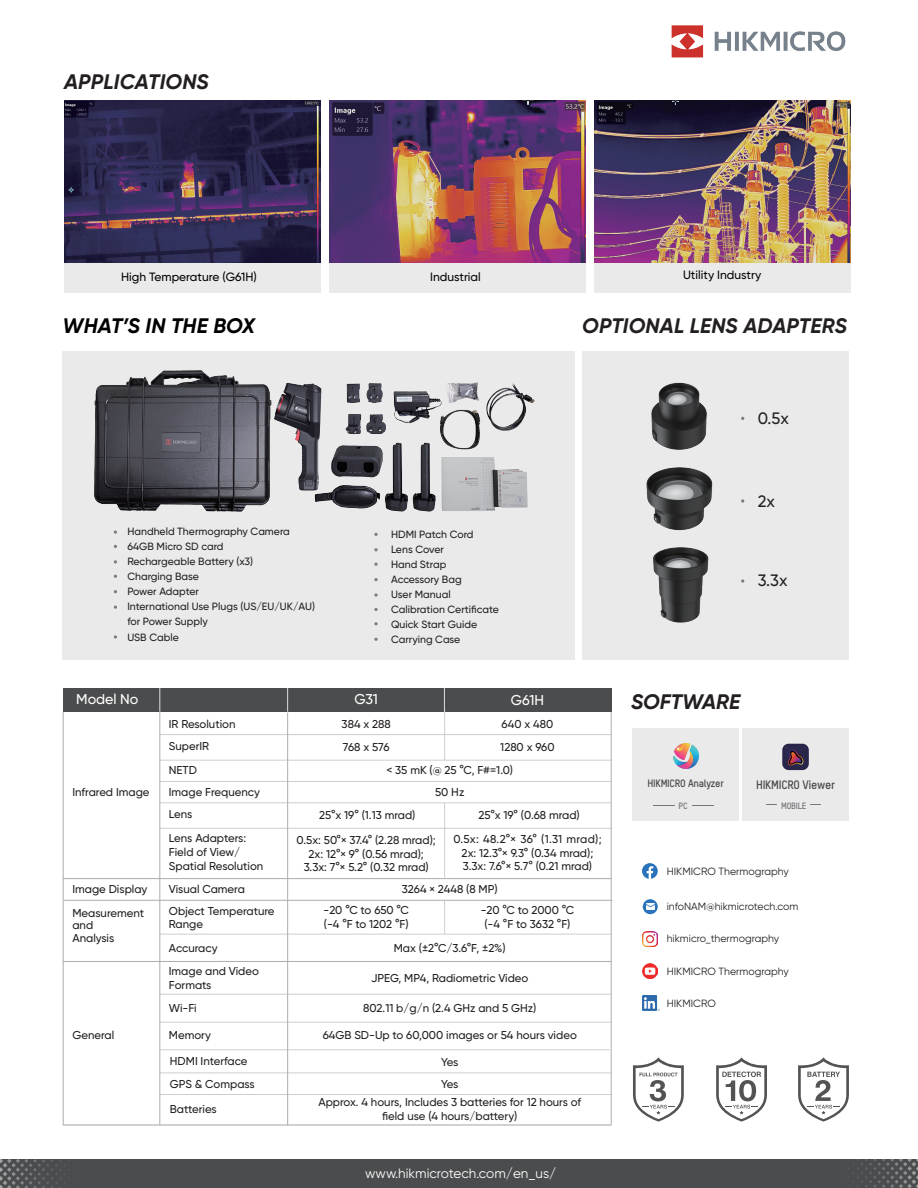
<style>
.page{position:relative;width:918px;height:1188px;background:#fff}
.page>*{position:absolute;margin:0;border:0;box-sizing:border-box;transform-origin:0 0}
.t1{font:italic 700 21px "Gilroy";letter-spacing:.01em;color:#231f20}
.t2{font:italic 700 21px "Gilroy";letter-spacing:.01em;color:#000}
.t3{font:500 16.5px "Gilroy";color:#231f20}
.t4{font:500 14.25px "Gilroy";color:#fff}
.t5{font:13.5px "Gilroy";color:#fff}
.t6{font:500 12px "Gilroy";color:#030303}
.t7{font:700 12px "TSTARPRO";letter-spacing:-.025em;color:#4b4c4d}
.t8{font:500 11.4px/13.6px "Gilroy";color:#231f20}
.t9{font:500 10.5px/15.1px "Gilroy";color:#231f20}
.t10{font:10.5px "Gilroy";color:#231f20}
.t11{font:700 10.5px "TSTARPRO";letter-spacing:-.025em;color:#4b4c4d}
.t12{font:700 9px "TSTARPRO";letter-spacing:-.025em;color:#77787c}
</style>
<div class="page">
<div style="left:0;top:1159px;width:918px;height:29px;background:#4b4c4d"></div>
<img style="left:0;top:1159px;width:65px;height:29px">
<img style="left:853px;top:1159px;width:65px;height:29px">
<img style="left:671px;top:25px;width:175px;height:33px">
<div style="left:63px;top:351px;width:512px;height:309px;background:#eaeaea"></div>
<div style="left:582px;top:351px;width:267px;height:309px;background:#eaeaea"></div>
<svg style="left:114px;top:530px;width:3px;height:4px"></svg>
<svg style="left:374px;top:578px;width:4px;height:3px"></svg>
<svg style="left:114px;top:560px;width:3px;height:4px"></svg>
<svg style="left:374px;top:608px;width:4px;height:3px"></svg>
<svg style="left:114px;top:605px;width:3px;height:4px"></svg>
<svg style="left:374px;top:533px;width:4px;height:3px"></svg>
<svg style="left:374px;top:593px;width:4px;height:4px"></svg>
<svg style="left:114px;top:635px;width:3px;height:4px"></svg>
<svg style="left:798px;top:1057px;width:51px;height:65px"></svg>
<svg style="left:633px;top:1057px;width:51px;height:65px"></svg>
<svg style="left:716px;top:1057px;width:51px;height:65px"></svg>
<svg style="left:642px;top:992px;width:15px;height:14px"></svg>
<div style="left:643px;top:899px;width:15px;height:15px;background:#2873ba;border-radius:50%"></div>
<svg style="left:646px;top:903px;width:9px;height:7px"></svg>
<svg style="left:642px;top:863px;width:16px;height:16px"></svg>
<img style="left:642px;top:932px;width:16px;height:14px">
<img style="left:643px;top:996px;width:17px;height:14px">
<img style="left:643px;top:964px;width:14px;height:14px">
<div style="left:63px;top:688px;width:549px;height:24px;background:#4b4c4d"></div>
<hr style="left:159px;top:760px;width:453px;height:1px;background:#cdcecf">
<hr style="left:63px;top:878px;width:549px;height:1px;background:#acadb0">
<hr style="left:63px;top:1125px;width:549px;height:1px;background:#a3a4a7">
<hr style="left:159px;top:803px;width:453px;height:1px;background:#cdcecf">
<hr style="left:160px;top:828px;width:452px;height:1px;background:#cdcecf">
<hr style="left:159px;top:994px;width:453px;height:1px;background:#cdcecf">
<hr style="left:160px;top:934px;width:452px;height:1px;background:#cdcecf">
<hr style="left:159px;top:781px;width:453px;height:1px;background:#cdcecf">
<hr style="left:159px;top:734px;width:453px;height:1px;background:#cdcecf">
<hr style="left:64px;top:900px;width:548px;height:1px;background:#acadb0">
<hr style="left:160px;top:1022px;width:452px;height:1px;background:#cdcecf">
<hr style="left:160px;top:1050px;width:450px;height:1px;background:#cdcecf">
<hr style="left:160px;top:1073px;width:452px;height:1px;background:#cdcecf">
<hr style="left:160px;top:1094px;width:452px;height:1px;background:#cdcecf">
<hr style="left:63px;top:961px;width:549px;height:1px;background:#acadb0">
<hr style="left:159px;top:712px;width:1px;height:413px;background:#acadb0">
<hr style="left:63px;top:712px;width:1px;height:413px;background:#acadb0">
<hr style="left:611px;top:712px;width:1px;height:413px;background:#acadb0">
<hr style="left:287px;top:713px;width:1px;height:412px;background:#acadb0">
<hr style="left:444px;top:710px;width:1px;height:50px;background:#cdcecf">
<hr style="left:444px;top:803px;width:1px;height:75px;background:#cdcecf">
<hr style="left:444px;top:901px;width:1px;height:33px;background:#cdcecf">
<svg style="left:287px;top:688px;width:1px;height:24px"></svg>
<svg style="left:444px;top:688px;width:1px;height:23px"></svg>
<svg style="left:159px;top:688px;width:1px;height:24px"></svg>
<div style="left:743px;top:728px;width:106px;height:93px;background:#eaeaea"></div>
<div style="left:632px;top:728px;width:106px;height:93px;background:#eaeaea"></div>
<img style="left:673px;top:743px;width:26px;height:26px">
<div style="left:782px;top:744px;width:27px;height:26px;background:#28254a;border-radius:6px"></div>
<img style="left:788px;top:750px;width:16px;height:16px">
<svg style="left:653px;top:805px;width:22px;height:1px"></svg>
<svg style="left:692px;top:805px;width:22px;height:1px"></svg>
<img style="left:94px;top:370px;width:440px;height:141px">
<svg style="left:741px;top:499px;width:3px;height:4px"></svg>
<svg style="left:741px;top:579px;width:3px;height:4px"></svg>
<img style="left:651px;top:383px;width:56px;height:67px">
<img style="left:646px;top:467px;width:67px;height:64px">
<img style="left:653px;top:547px;width:56px;height:75px">
<img style="left:64px;top:101px;width:256px;height:162px">
<img style="left:329px;top:101px;width:256px;height:162px">
<img style="left:594px;top:100px;width:256px;height:163px">
<div style="left:64px;top:263px;width:257px;height:30px;background:#eaeaea"></div>
<div style="left:329px;top:263px;width:256px;height:30px;background:#eaeaea"></div>
<div style="left:594px;top:263px;width:256px;height:30px;background:#eaeaea"></div>
<h1 class="t1" style="left:64px;top:68px;width:146px">APPLICATIONS</h1>
<p class="t6" style="left:121px;top:269px;width:137px">High Temperature (G61H)</p>
<p class="t6" style="left:430px;top:269px;width:52px">Industrial</p>
<p class="t6" style="left:683px;top:268px;width:80px">Utility Industry</p>
<h1 class="t2" style="left:63px;top:313px;width:194px">WHAT’S IN THE BOX</h1>
<h1 class="t1" style="left:582px;top:313px;width:266px">OPTIONAL LENS ADAPTERS</h1>
<h2 class="t3" style="left:758px;top:408px;width:33px">0.5x</h2>
<p class="t9" style="left:127px;top:524px;width:189px">Handheld Thermography Camera<br>64GB Micro SD card<br>Rechargeable Battery (x3)<br>Charging Base<br>Power Adapter<br>International Use Plugs (US/EU/UK/AU) for Power Supply<br>USB Cable</p>
<p class="t9" style="left:391px;top:527px;width:109px">HDMI Patch Cord<br>Lens Cover<br>Hand Strap<br>Accessory Bag<br>User Manual<br>Calibration Certificate<br>Quick Start Guide<br>Carrying Case</p>
<p class="t4" style="left:76px;top:690px;width:64px">Model No</p>
<p class="t4" style="left:355px;top:690px;width:25px">G31</p>
<p class="t4" style="left:511px;top:691px;width:35px">G61H</p>
<p class="t8" style="left:72px;top:785px;width:79px">Infrared Image</p>
<p class="t8" style="left:72px;top:877px;width:77px;line-height:23.9px">Image Display<br>Measurement</p>
<p class="t8" style="left:72px;top:919px;width:43px;line-height:12.9px">and<br>Analysis</p>
<p class="t8" style="left:72px;top:1029px;width:43px">General</p>
<p class="t8" style="left:169px;top:712px;width:68px;line-height:22.5px">IR Resolution<br>SuperIR</p>
<p class="t8" style="left:169px;top:759px;width:93px;line-height:21.9px">NETD<br>Image Frequency</p>
<p class="t8" style="left:169px;top:831px;width:96px">Lens Adapters:<br>Field of View/<br>Spatial Resolution</p>
<p class="t8" style="left:169px;top:807px;width:25px">Lens</p>
<p class="t8" style="left:169px;top:882px;width:78px">Visual Camera</p>
<p class="t8" style="left:169px;top:904px;width:107px">Object Temperature<br>Range</p>
<p class="t8" style="left:169px;top:936px;width:92px;line-height:23.7px">Accuracy<br>Image and Video</p>
<p class="t8" style="left:169px;top:974px;width:44px;line-height:23px">Formats<br>Wi-Fi</p>
<p class="t8" style="left:169px;top:1028px;width:44px">Memory</p>
<p class="t8" style="left:170px;top:1050px;width:86px;line-height:22.6px">HDMI Interface<br>GPS &amp; Compass</p>
<p class="t8" style="left:170px;top:1102px;width:48px">Batteries</p>
<p class="t8" style="left:342px;top:717px;width:51px">384 x 288</p>
<p class="t8" style="left:502px;top:717px;width:53px">640 x 480</p>
<p class="t8" style="left:343px;top:740px;width:48px">768 x 576</p>
<p class="t8" style="left:500px;top:740px;width:56px">1280 x 960</p>
<p class="t8" style="left:386px;top:759px;width:128px;line-height:22px;text-align:center">&lt; 35 mK (@ 25 °C, F#=1.0)<br>50 Hz</p>
<p class="t8" style="left:319px;top:808px;width:98px">25°x 19° (1.13 mrad)</p>
<p class="t8" style="left:479px;top:808px;width:103px">25°x 19° (0.68 mrad)</p>
<p class="t8" style="left:297px;top:833px;width:141px;text-align:center">0.5x: 50°× 37.4° (2.28 mrad);<br>2x: 12°× 9° (0.56 mrad);<br>3.3x: 7°× 5.2° (0.32 mrad)</p>
<p class="t8" style="left:453px;top:832px;width:150px;text-align:center">0.5x: 48.2°× 36° (1.31 mrad);<br>2x: 12.3°× 9.3° (0.34 mrad);<br>3.3x: 7.6°× 5.7° (0.21 mrad)</p>
<p class="t8" style="left:402px;top:882px;width:97px">3264 × 2448 (8 MP)</p>
<p class="t8" style="left:324px;top:903px;width:87px">-20 °C to 650 °C (-4 °F to 1202 °F)</p>
<p class="t8" style="left:394px;top:941px;width:114px">Max (±2°C/3.6°F, ±2%)</p>
<p class="t8" style="left:481px;top:903px;width:95px;text-align:center">-20 °C to 2000 °C (-4 °F to 3632 °F)</p>
<p class="t8" style="left:371px;top:971px;width:159px">JPEG, MP4, Radiometric Video</p>
<p class="t8" style="left:363px;top:1001px;width:175px">802.11 b/g/n (2.4 GHz and 5 GHz)</p>
<p class="t8" style="left:323px;top:1028px;width:256px">64GB SD-Up to 60,000 images or 54 hours video</p>
<p class="t8" style="left:441px;top:1051px;width:19px;line-height:22px">Yes<br>Yes</p>
<p class="t8" style="left:318px;top:1095px;width:264px;text-align:center">Approx. 4 hours, Includes 3 batteries for 12 hours of field use (4 hours/battery)</p>
<p class="t5" style="left:365px;top:1165px;width:193px">www.hikmicrotech.com/en_us/</p>
<h2 class="t3" style="left:758px;top:491px;width:19px">2x</h2>
<h2 class="t3" style="left:758px;top:570px;width:31px">3.3x</h2>
<h1 class="t1" style="left:631px;top:688px;width:111px">SOFTWARE</h1>
<p class="t11" style="left:648px;top:777px;width:78px">HIKMICRO Analyzer</p>
<p class="t12" style="left:679px;top:799px;width:11px">PC</p>
<p class="t7" style="left:756px;top:776px;width:80px">HIKMICRO Viewer</p>
<p class="t12" style="left:781px;top:799px;width:27px">MOBILE</p>
<p class="t10" style="left:667px;top:865px;width:124px">HIKMICRO Thermography</p>
<p class="t10" style="left:667px;top:900px;width:133px">infoNAM@hikmicrotech.com</p>
<p class="t10" style="left:667px;top:932px;width:114px">hikmicro_thermography</p>
<p class="t10" style="left:667px;top:965px;width:124px">HIKMICRO Thermography</p>
<p class="t10" style="left:667px;top:997px;width:51px">HIKMICRO</p>
</div>
